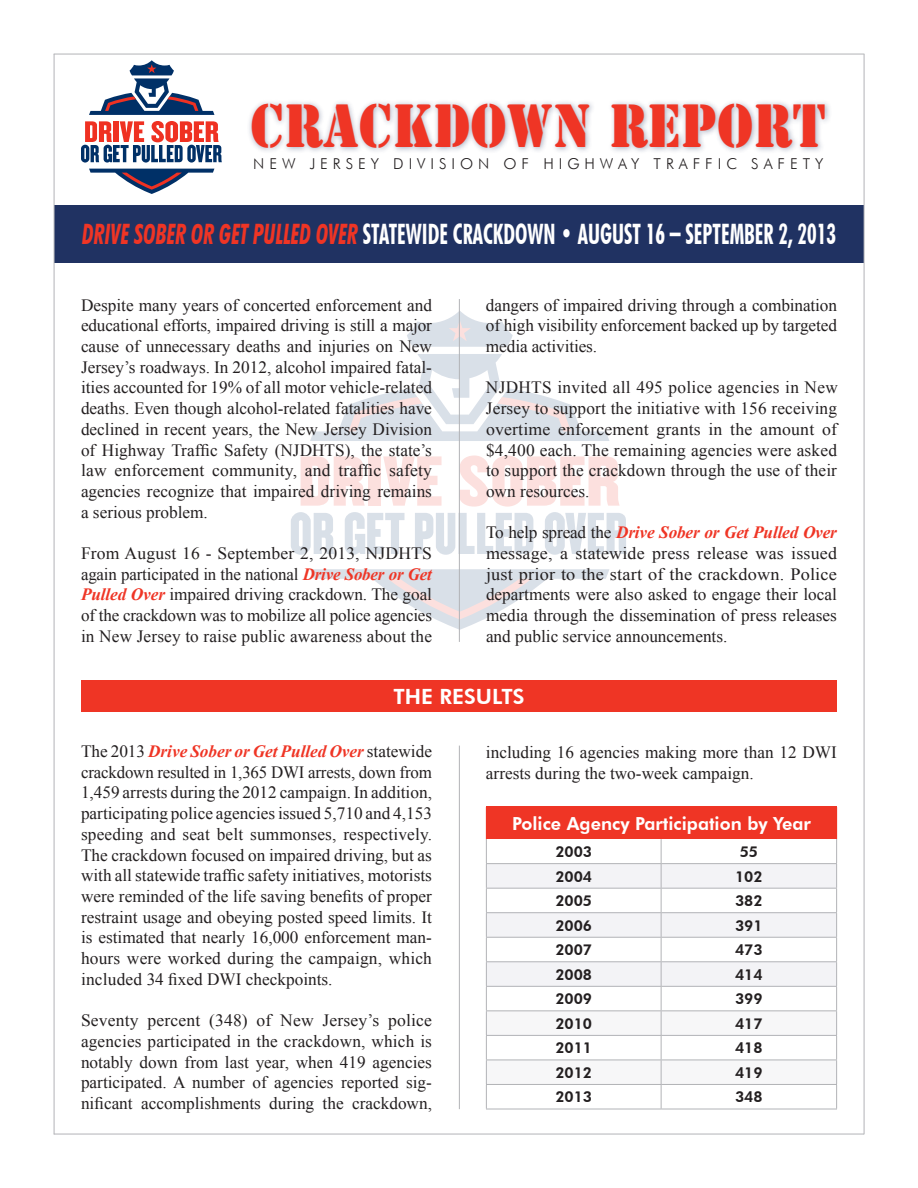
<style>
.page{position:relative;width:918px;height:1188px;background:#fff}
.page>*{position:absolute;margin:0;border:0;box-sizing:border-box;transform-origin:0 0}
.t1{font:57px "Stencil Std";letter-spacing:.01em;color:#ef3525;scale:.88 1}
.t2{font:700 condensed 28.2px "Futura BT";color:#fff;scale:.78 1}
.t3{font:800 21px "Futura BT";color:#fff}
.t4{font:800 18px "Futura BT";color:#fff}
.t5{font:17.25px/20.7px "Times New Roman";color:#231f20;text-align:justify}
.t6{font:800 15px "Futura BT";color:#231f20}
.t7{font:300 15px "Futura BT";letter-spacing:.33em;color:#231f20}
.s1{font-style:italic;color:#ef3525}
.s2{font-weight:700;font-style:italic;color:#ef3525}
</style>
<div class="page">
<div style="left:247px;top:99px;width:585px;height:55px;background:#203262;opacity:.4"></div>
<svg style="left:89px;top:169px;width:125px;height:25px"></svg>
<svg style="left:89px;top:60px;width:125px;height:55px"></svg>
<svg style="left:81px;top:121px;width:141px;height:42px"></svg>
<svg style="left:310px;top:569px;width:299px;height:61px"></svg>
<svg style="left:310px;top:354px;width:300px;height:87px"></svg>
<svg style="left:407px;top:311px;width:106px;height:36px"></svg>
<svg style="left:291px;top:455px;width:336px;height:100px"></svg>
<hr style="left:459px;top:299px;width:1px;height:343px;background:#b2b3b7">
<div style="left:54px;top:205px;width:810px;height:58px;background:#203262"></div>
<hr style="left:459px;top:746px;width:1px;height:363px;background:#b2b3b7">
<div style="left:81px;top:681px;width:756px;height:31px;background:#ef3525"></div>
<div style="left:486px;top:807px;width:351px;height:32px;background:#ef3525"></div>
<svg style="left:486px;top:839px;width:351px;height:270px"></svg>
<hr style="left:486px;top:1109px;width:175px;height:1px;background:#b2b3b7">
<hr style="left:661px;top:1109px;width:176px;height:1px;background:#b2b3b7">
<hr style="left:486px;top:806px;width:175px;height:1px;background:#ef3525">
<hr style="left:661px;top:806px;width:176px;height:1px;background:#ef3525">
<hr style="left:54px;top:1134px;width:810px;height:1px;background:#b2b3b7">
<hr style="left:864px;top:54px;width:1px;height:1080px;background:#b2b3b7">
<hr style="left:54px;top:54px;width:1px;height:1080px;background:#b2b3b7">
<hr style="left:54px;top:54px;width:810px;height:1px;background:#b2b3b7">
<h1 class="t1" style="left:251px;top:88px;width:655px">CRACKDOWN REPORT</h1>
<p class="t7" style="left:253px;top:154px;width:572px">NEW JERSEY DIVISION OF HIGHWAY TRAFFIC SAFETY</p>
<h2 class="t2" style="left:82px;top:217px;width:968px"><span class="s1">DRIVE SOBER OR GET PULLED OVER</span> STATEWIDE CRACKDOWN • AUGUST 16 – SEPTEMBER 2, 2013</h2>
<p class="t5" style="left:81px;top:294px;width:353px">Despite many years of concerted enforcement and educational efforts, impaired driving is still a major cause of unnecessary deaths and injuries on New Jersey’s roadways. In 2012, alcohol impaired fatal&shy;ities accounted for 19% of all motor vehicle-related deaths. Even though alcohol-related fatalities have declined in recent years, the New Jersey Division of Highway Traffic Safety (NJDHTS), the state’s law enforcement community, and traffic safety agencies recognize that impaired driving remains a serious problem.</p>
<p class="t5" style="left:81px;top:543px;width:353px">From August 16 - September 2, 2013, NJDHTS again participated in the national <span class="s2">Drive Sober or Get Pulled Over</span> impaired driving crackdown. The goal of the crackdown was to mobilize all police agencies in New Jersey to raise public awareness about the</p>
<p class="t5" style="left:486px;top:294px;width:353px">dangers of impaired driving through a combination of high visibility enforcement backed up by targeted media activities.</p>
<p class="t5" style="left:486px;top:377px;width:353px">NJDHTS invited all 495 police agencies in New Jersey to support the initiative with 156 receiving overtime enforcement grants in the amount of $4,400 each. The remaining agencies were asked to support the crackdown through the use of their own resources.</p>
<p class="t5" style="left:486px;top:522px;width:353px">To help spread the <span class="s2">Drive Sober or Get Pulled Over </span>message, a statewide press release was issued just prior to the start of the crackdown. Police departments were also asked to engage their local media through the dissemination of press releases and public service announcements.</p>
<p class="t3" style="left:393px;top:684px;width:133px">THE RESULTS</p>
<p class="t5" style="left:81px;top:741px;width:353px">The 2013 <span class="s2">Drive Sober or Get Pulled Over</span> statewide crackdown resulted in 1,365 DWI arrests, down from 1,459 arrests during the 2012 campaign. In addition, participating police agencies issued 5,710 and 4,153 speeding and seat belt summonses, respectively.<br>The crackdown focused on impaired driving, but as with all statewide traffic safety initiatives, motorists were reminded of the life saving benefits of proper restraint usage and obeying posted speed limits. It is estimated that nearly 16,000 enforcement man&shy;hours were worked during the campaign, which included 34 fixed DWI checkpoints.</p>
<p class="t5" style="left:81px;top:1010px;width:353px">Seventy percent (348) of New Jersey’s police agencies participated in the crackdown, which is notably down from last year, when 419 agencies participated. A number of agencies reported sig&shy;nificant accomplishments during the crackdown,</p>
<p class="t5" style="left:486px;top:742px;width:352px">including 16 agencies making more than 12 DWI arrests during the two-week campaign.</p>
<p class="t4" style="left:512px;top:812px;width:300px">Police Agency Participation by Year</p>
<p class="t6" style="left:555px;top:843px;width:38px">2003</p>
<p class="t6" style="left:740px;top:843px;width:20px">55</p>
<p class="t6" style="left:555px;top:867px;width:38px">2004</p>
<p class="t6" style="left:735px;top:867px;width:29px">102</p>
<p class="t6" style="left:555px;top:892px;width:38px">2005</p>
<p class="t6" style="left:735px;top:892px;width:29px">382</p>
<p class="t6" style="left:555px;top:916px;width:38px">2006</p>
<p class="t6" style="left:735px;top:916px;width:29px">391</p>
<p class="t6" style="left:555px;top:941px;width:38px">2007</p>
<p class="t6" style="left:735px;top:941px;width:29px">473</p>
<p class="t6" style="left:555px;top:965px;width:38px">2008</p>
<p class="t6" style="left:735px;top:965px;width:29px">414</p>
<p class="t6" style="left:555px;top:990px;width:38px">2009</p>
<p class="t6" style="left:735px;top:990px;width:29px">399</p>
<p class="t6" style="left:555px;top:1014px;width:38px">2010</p>
<p class="t6" style="left:735px;top:1014px;width:29px">417</p>
<p class="t6" style="left:555px;top:1039px;width:38px">2011</p>
<p class="t6" style="left:735px;top:1039px;width:29px">418</p>
<p class="t6" style="left:555px;top:1063px;width:38px">2012</p>
<p class="t6" style="left:735px;top:1063px;width:29px">419</p>
<p class="t6" style="left:555px;top:1088px;width:38px">2013</p>
<p class="t6" style="left:735px;top:1088px;width:29px">348</p>
</div>
